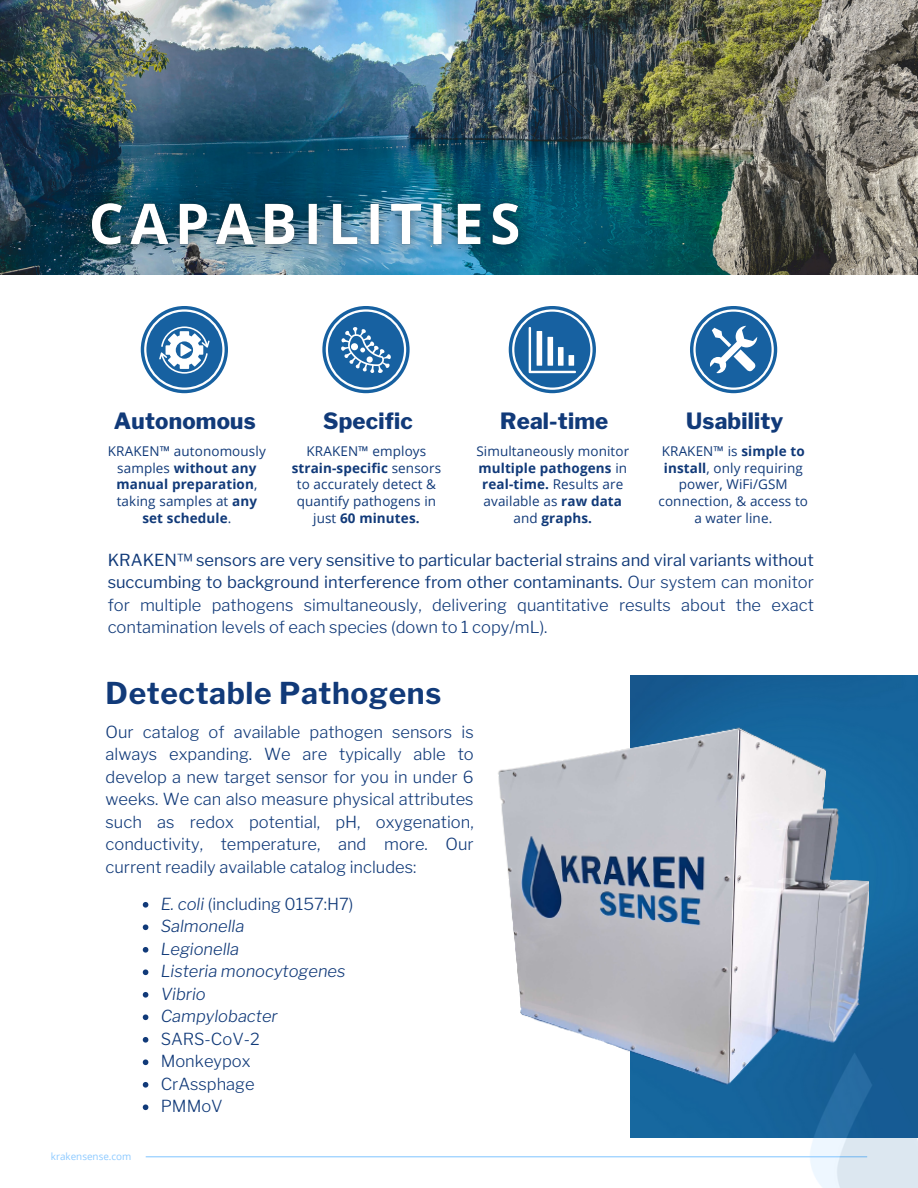
<style>
.page{position:relative;width:918px;height:1188px;background:#fff}
.page>*{position:absolute;margin:0;border:0;box-sizing:border-box;transform-origin:0 0}
.t1{font:700 29.85px "Libre Franklin";letter-spacing:.02em;color:#113a79}
.t2{font:800 22.2px "Libre Franklin";letter-spacing:.01em;color:#113a79}
.t3{font:300 16.5px/22.5px "Libre Franklin";color:#113a79;text-align:justify}
.t4{font:italic 300 16.5px "Libre Franklin";color:#113a79}
.t5{font:13.5px/16.8px "Open Sans";letter-spacing:.01em;color:#113a79;text-align:center}
.t6{font:9.9px "Open Sans";color:#8dcaff}
.s1{font-weight:700}
.s2{font-weight:400}
.s3{font-style:italic}
</style>
<div class="page">
<img style="left:0;top:0;width:918px;height:275px">
<hr style="left:146px;top:1156px;width:721px;height:1px;background:#8dcaff">
<img style="left:630px;top:676px;width:288px;height:462px">
<img style="left:498px;top:713px;width:371px;height:388px">
<img style="left:803px;top:1046px;width:115px;height:142px">
<img style="left:68px;top:181px;width:476px;height:90px">
<svg style="left:143px;top:902px;width:5px;height:6px"></svg>
<svg style="left:143px;top:924px;width:5px;height:6px"></svg>
<svg style="left:143px;top:947px;width:5px;height:6px"></svg>
<svg style="left:143px;top:969px;width:5px;height:6px"></svg>
<svg style="left:143px;top:992px;width:5px;height:6px"></svg>
<svg style="left:143px;top:1014px;width:5px;height:6px"></svg>
<svg style="left:143px;top:1037px;width:5px;height:6px"></svg>
<svg style="left:143px;top:1059px;width:5px;height:6px"></svg>
<svg style="left:143px;top:1082px;width:5px;height:6px"></svg>
<svg style="left:143px;top:1104px;width:5px;height:6px"></svg>
<svg style="left:509px;top:306px;width:87px;height:87px"></svg>
<svg style="left:322px;top:306px;width:88px;height:87px"></svg>
<div style="left:367px;top:356px;width:6px;height:7px;background:#fff;border-radius:50%"></div>
<svg style="left:141px;top:306px;width:87px;height:87px"></svg>
<svg style="left:690px;top:306px;width:87px;height:87px"></svg>
<p class="t2" style="left:114px;top:408px;width:143px">Autonomous</p>
<p class="t2" style="left:323px;top:408px;width:91px">Specific</p>
<p class="t2" style="left:500px;top:408px;width:109px">Real-time</p>
<p class="t2" style="left:686px;top:408px;width:99px">Usability</p>
<p class="t5" style="left:108px;top:442px;width:159px">KRAKEN™ autonomously samples <span class="s1">without any manual preparation</span>, taking samples at <span class="s1">any set schedule</span>.</p>
<p class="t5" style="left:292px;top:442px;width:151px">KRAKEN™ employs <span class="s1">strain-specific</span> sensors to accurately detect &amp; quantify pathogens in just <span class="s1">60 minutes.</span></p>
<p class="t5" style="left:476px;top:442px;width:154px">Simultaneously monitor <span class="s1">multiple pathogens</span> in <span class="s1">real-time.</span> Results are available as <span class="s1">raw data </span>and <span class="s1">graphs.</span></p>
<p class="t5" style="left:659px;top:442px;width:151px">KRAKEN™ is <span class="s1">simple to install</span>, only requiring power, WiFi/GSM connection, &amp; access to a water line.</p>
<p class="t3" style="left:108px;top:549px;width:708px"><span class="s2">KRAKEN™ sensors are very sensitive to particular bacterial strains and viral variants without succumbing to background interference from other contaminants.</span> Our system can monitor for multiple pathogens simultaneously, delivering quantitative results about the exact contamination levels of each species (down to 1 copy/mL).</p>
<p class="t1" style="left:106px;top:675px;width:337px">Detectable Pathogens</p>
<p class="t3" style="left:106px;top:720px;width:370px">Our catalog of available pathogen sensors is always expanding. We are typically able to develop a new target sensor for you in under 6 weeks. We can also measure physical attributes such as redox potential, pH, oxygenation, conductivity, temperature, and more. Our current readily available catalog includes:</p>
<p class="t6" style="left:51px;top:1149px;width:82px">krakensense.com</p>
<p class="t3" style="left:161px;top:893px;width:194px"><span class="s3">E. coli</span> (including 0157:H7)</p>
<p class="t4" style="left:161px;top:916px;width:85px">Salmonella</p>
<p class="t4" style="left:161px;top:939px;width:80px">Legionella</p>
<p class="t4" style="left:161px;top:961px;width:186px">Listeria monocytogenes</p>
<p class="t4" style="left:161px;top:984px;width:47px">Vibrio</p>
<p class="t4" style="left:161px;top:1006px;width:119px">Campylobacter</p>
<p class="t3" style="left:161px;top:1028px;width:101px">SARS-CoV-2</p>
<p class="t3" style="left:161px;top:1050px;width:91px">Monkeypox</p>
<p class="t3" style="left:161px;top:1073px;width:95px">CrAssphage</p>
<p class="t3" style="left:161px;top:1095px;width:64px">PMMoV</p>
</div>
